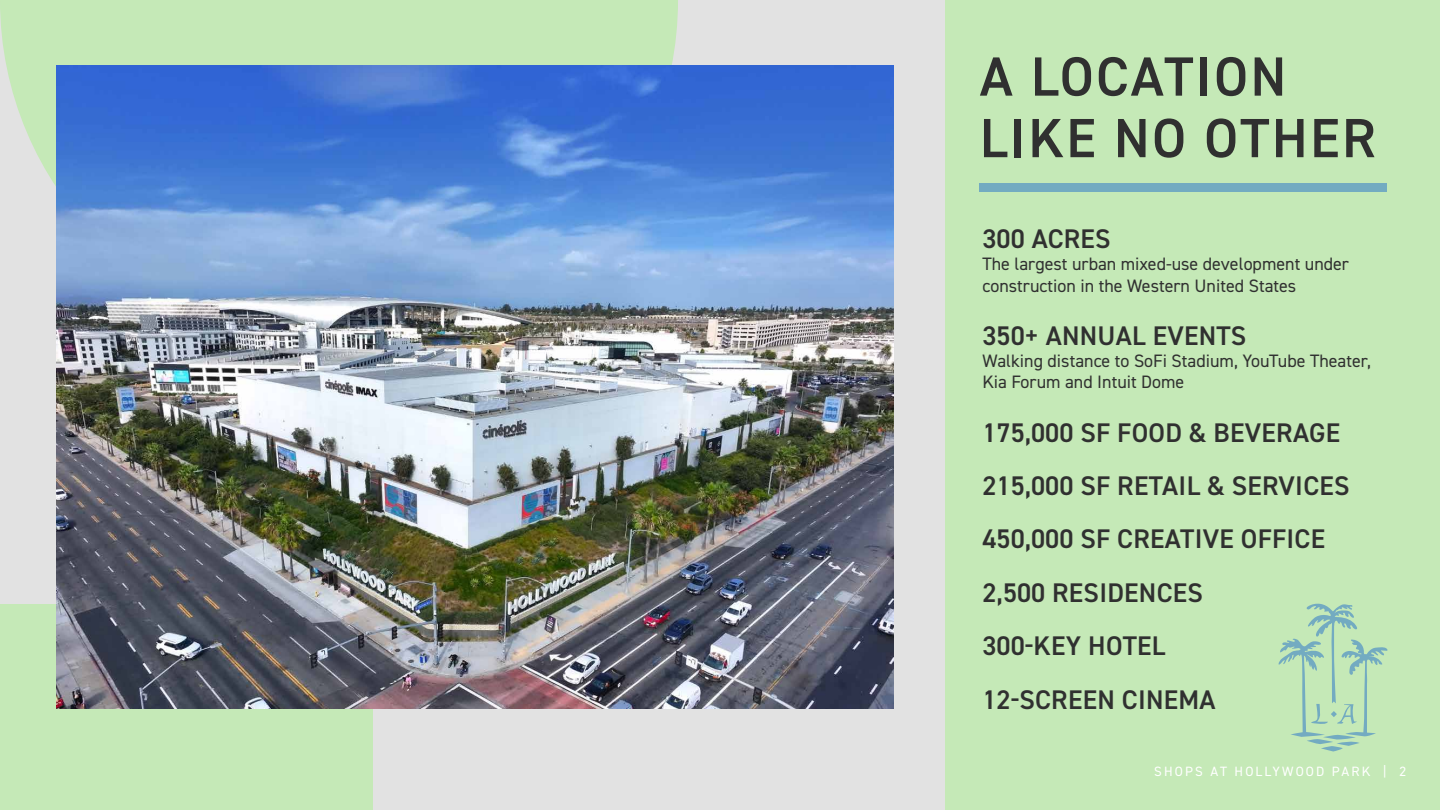
<style>
.page{position:relative;width:1440px;height:810px;background:#e2e2e2}
.page>*{position:absolute;margin:0;border:0;box-sizing:border-box;transform-origin:0 0}
.t1{font:600 55.43px/61.6px "DIN2014";letter-spacing:.045em;color:#303030}
.t2{font:600 27px/53.4px "DIN2014";letter-spacing:.01em;color:#303030}
.t3{font:18px/21.6px "DIN2014";color:#303030}
.t4{font:13.5px "DIN2014";letter-spacing:.16em;color:#fff}
</style>
<div class="page">
<div style="left:0;top:0;width:678px;height:186px;background:#c5e9b7"></div>
<div style="left:0;top:604px;width:372px;height:206px;background:#c5e9b7"></div>
<div style="left:945px;top:0;width:495px;height:810px;background:#c5e9b7"></div>
<div style="left:980px;top:183px;width:408px;height:9px;background:#73abc1"></div>
<svg style="left:1279px;top:603px;width:109px;height:149px"></svg>
<img style="left:56px;top:65px;width:837px;height:644px">
<h1 class="t1" style="left:980px;top:45px;width:398px">A LOCATION<br>LIKE NO OTHER</h1>
<h2 class="t2" style="left:982px;top:212px;width:130px">300 ACRES</h2>
<p class="t3" style="left:982px;top:253px;width:368px">The largest urban mixed-use development under construction in the Western United States</p>
<h2 class="t2" style="left:982px;top:308px;width:265px">350+ ANNUAL EVENTS</h2>
<p class="t3" style="left:982px;top:349px;width:390px">Walking distance to SoFi Stadium, YouTube Theater,<br>Kia Forum and Intuit Dome</p>
<h2 class="t2" style="left:982px;top:405px;width:369px">175,000 SF FOOD &amp; BEVERAGE<br>215,000 SF RETAIL &amp; SERVICES<br>450,000 SF CREATIVE OFFICE<br>2,500 RESIDENCES<br>300-KEY HOTEL<br>12-SCREEN CINEMA</h2>
<p class="t4" style="left:1154px;top:763px;width:254px">SHOPS AT HOLLYWOOD PARK | 2</p>
</div>
